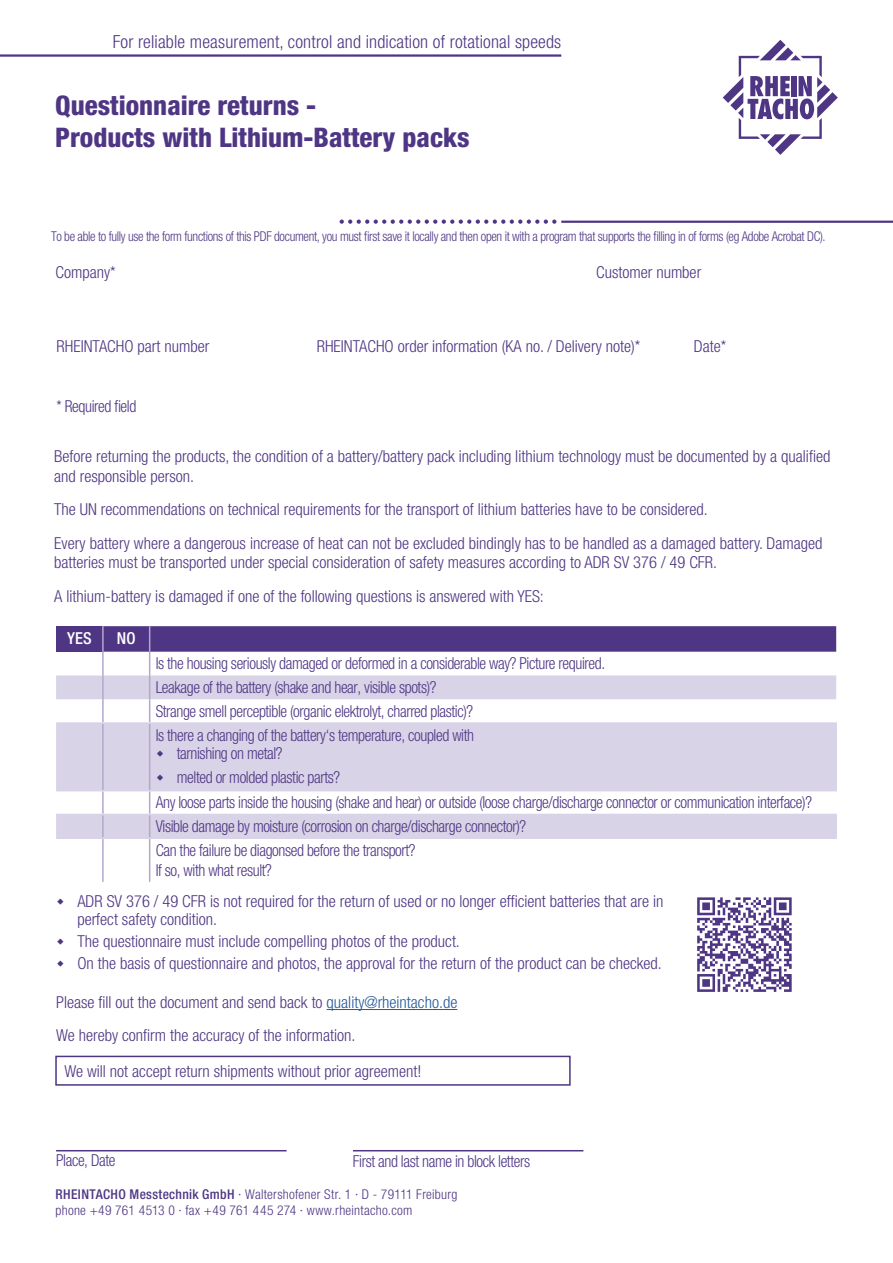
<style>
.page{position:relative;width:893px;height:1263px;background:#fff}
.page>*{position:absolute;margin:0;border:0;box-sizing:border-box;transform-origin:0 0}
.t1{font:800 condensed 27px/32.4px "Helvetica Neue LT Std";color:#4e3684}
.t2{font:300 condensed 18px "Helvetica Neue LT Std";letter-spacing:.01em;color:#4e3684}
.t3{font:300 condensed 16.5px/33.3px "Helvetica Neue LT Std";color:#4e3683}
.t4{font:300 condensed 16.5px/23.9px "Helvetica Neue LT Std";letter-spacing:-.025em;color:#4e3684;scale:.95 1}
.t5{font:300 condensed 16.5px/18px "Helvetica Neue LT Std";color:#4e3684}
.t6{font:300 condensed 16.5px "Helvetica Neue LT Std";letter-spacing:-.025em;color:#4e3684}
.t7{font:500 condensed 16.5px "Helvetica Neue LT Std";color:#fff}
.t8{font:300 condensed 13.5px "Helvetica Neue LT Std";letter-spacing:-.025em;color:#4e3684;scale:.95 1}
.t9{font:300 condensed 13.5px/16.5px "Helvetica Neue LT Std";letter-spacing:.02em;color:#4e3684}
.s1{color:#275b9b}
.s2{font-weight:500}
</style>
<div class="page">
<hr style="left:561px;top:221px;width:332px;height:2px;background:#4e3684">
<svg style="left:340px;top:219px;width:216px;height:5px"></svg>
<hr style="left:0;top:54px;width:561px;height:3px;background:#4e3684">
<svg style="left:723px;top:40px;width:115px;height:115px"></svg>
<hr style="left:327px;top:1009px;width:130px;height:1px;background:#275b9b">
<div style="left:56px;top:626px;width:47px;height:26px;background:#4e3684"></div>
<div style="left:56px;top:675px;width:779px;height:115px;background:#d9d3e7"></div>
<hr style="left:102px;top:626px;width:2px;height:26px;background:#b4a7cd">
<hr style="left:102px;top:652px;width:2px;height:23px;background:#b4a7cd">
<hr style="left:102px;top:675px;width:2px;height:24px;background:#b4a7cd">
<hr style="left:102px;top:699px;width:2px;height:23px;background:#b4a7cd">
<svg style="left:103px;top:626px;width:733px;height:96px"></svg>
<hr style="left:102px;top:724px;width:2px;height:66px;background:#b4a7cd">
<hr style="left:149px;top:724px;width:1px;height:66px;background:#b4a7cd">
<svg style="left:56px;top:791px;width:780px;height:91px"></svg>
<hr style="left:102px;top:839px;width:2px;height:43px;background:#b4a7cd">
<hr style="left:56px;top:722px;width:47px;height:2px;background:#d9d3e8">
<hr style="left:103px;top:722px;width:47px;height:2px;background:#d9d3e8">
<hr style="left:150px;top:722px;width:687px;height:2px;background:#d9d3e8">
<hr style="left:835px;top:724px;width:2px;height:66px;background:#d9d3e8">
<hr style="left:56px;top:790px;width:47px;height:1px;background:#d9d3e8">
<hr style="left:103px;top:790px;width:47px;height:1px;background:#d9d3e8">
<hr style="left:150px;top:790px;width:687px;height:1px;background:#d9d3e8">
<hr style="left:56px;top:814px;width:47px;height:1px;background:#d9d3e8">
<hr style="left:103px;top:814px;width:47px;height:1px;background:#d9d3e8">
<hr style="left:150px;top:814px;width:687px;height:1px;background:#d9d3e8">
<hr style="left:835px;top:815px;width:2px;height:22px;background:#d9d3e8">
<hr style="left:56px;top:837px;width:47px;height:2px;background:#d9d3e8">
<hr style="left:103px;top:837px;width:47px;height:2px;background:#d9d3e8">
<hr style="left:150px;top:837px;width:687px;height:2px;background:#d9d3e8">
<hr style="left:149px;top:839px;width:1px;height:43px;background:#b4a7cd">
<hr style="left:56px;top:1150px;width:231px;height:1px;background:#4e3684">
<hr style="left:353px;top:1150px;width:230px;height:1px;background:#4e3684">
<svg style="left:697px;top:897px;width:95px;height:95px"></svg>
<div style="left:55px;top:1056px;width:516px;height:30px;border:2px solid #4e3683"></div>
<svg style="left:157px;top:750px;width:6px;height:7px"></svg>
<svg style="left:157px;top:774px;width:6px;height:7px"></svg>
<p class="t2" style="left:113px;top:32px;width:450px">For reliable measurement, control and indication of rotational speeds</p>
<h1 class="t1" style="left:55px;top:89px;width:416px">Questionnaire returns -<br>Products with Lithium-Battery packs</h1>
<p class="t8" style="left:51px;top:229px;width:817px">To be able to fully use the form functions of this PDF document, you must first save it locally and then open it with a program that supports the filling in of forms (eg Adobe Acrobat DC).</p>
<p class="t5" style="left:56px;top:263px;width:62px">Company*</p>
<p class="t5" style="left:57px;top:337px;width:154px">RHEINTACHO part number</p>
<p class="t4" style="left:57px;top:394px;width:85px">* Required field</p>
<p class="t5" style="left:596px;top:263px;width:107px">Customer number</p>
<p class="t5" style="left:317px;top:337px;width:325px">RHEINTACHO order information (KA no. / Delivery note)*</p>
<p class="t6" style="left:694px;top:337px;width:34px">Date*</p>
<p class="t3" style="left:54px;top:446px;width:778px;line-height:19.8px">Before returning the products, the condition of a battery/battery pack including lithium technology must be documented by a qualified and responsible person.</p>
<p class="t3" style="left:54px;top:493px;width:770px">The UN recommendations on technical requirements for the transport of lithium batteries have to be considered.<br>Every battery where a dangerous increase of heat can not be excluded bindingly has to be handled as a damaged battery. Damaged</p>
<p class="t3" style="left:54px;top:546px;width:664px">batteries must be transported under special consideration of safety measures according to ADR SV 376 / 49 CFR.<br>A lithium-battery is damaged if one of the following questions is answered with YES:</p>
<p class="t7" style="left:67px;top:628px;width:26px">YES</p>
<p class="t7" style="left:117px;top:628px;width:20px">NO</p>
<p class="t4" style="left:156px;top:652px;width:475px">Is the housing seriously damaged or deformed in a considerable way? Picture required.<br>Leakage of the battery (shake and hear, visible spots)?<br>Strange smell perceptible (organic elektrolyt, charred plastic)?<br>Is there a changing of the battery‘s temperature, coupled with</p>
<p class="t4" style="left:177px;top:741px;width:113px">tarnishing on metal?</p>
<p class="t4" style="left:177px;top:765px;width:173px">melted or molded plastic parts?</p>
<p class="t4" style="left:156px;top:790px;width:692px">Any loose parts inside the housing (shake and hear) or outside (loose charge/discharge connector or communication interface)?</p>
<p class="t4" style="left:156px;top:814px;width:391px">Visible damage by moisture (corrosion on charge/discharge connector)?<br>Can the failure be diagonsed before the transport?</p>
<p class="t4" style="left:156px;top:858px;width:124px">If so, with what result?</p>
<p class="t5" style="left:77px;top:892px;width:588px">ADR SV 376 / 49 CFR is not required for the return of used or no longer efficient batteries that are in perfect safety condition.</p>
<p class="t5" style="left:77px;top:930px;width:586px;line-height:22.2px">The questionnaire must include compelling photos of the product.<br>On the basis of questionnaire and photos, the approval for the return of the product can be checked.</p>
<p class="t3" style="left:56px;top:985px;width:403px">Please fill out the document and send back to <span class="s1">quality@rheintacho.de<br></span>We hereby confirm the accuracy of the information.</p>
<p class="t3" style="left:65px;top:1054px;width:358px">We will not accept return shipments without prior agreement!</p>
<p class="t4" style="left:56px;top:1148px;width:64px">Place, Date</p>
<p class="t4" style="left:353px;top:1149px;width:188px">First and last name in block letters</p>
<p class="t9" style="left:56px;top:1186px;width:403px"><span class="s2">RHEINTACHO Messtechnik GmbH</span> · Waltershofener Str. 1 · D - 79111 Freiburg phone +49 761 4513 0 · fax +49 761 445 274 · www.rheintacho.com</p>
</div>
